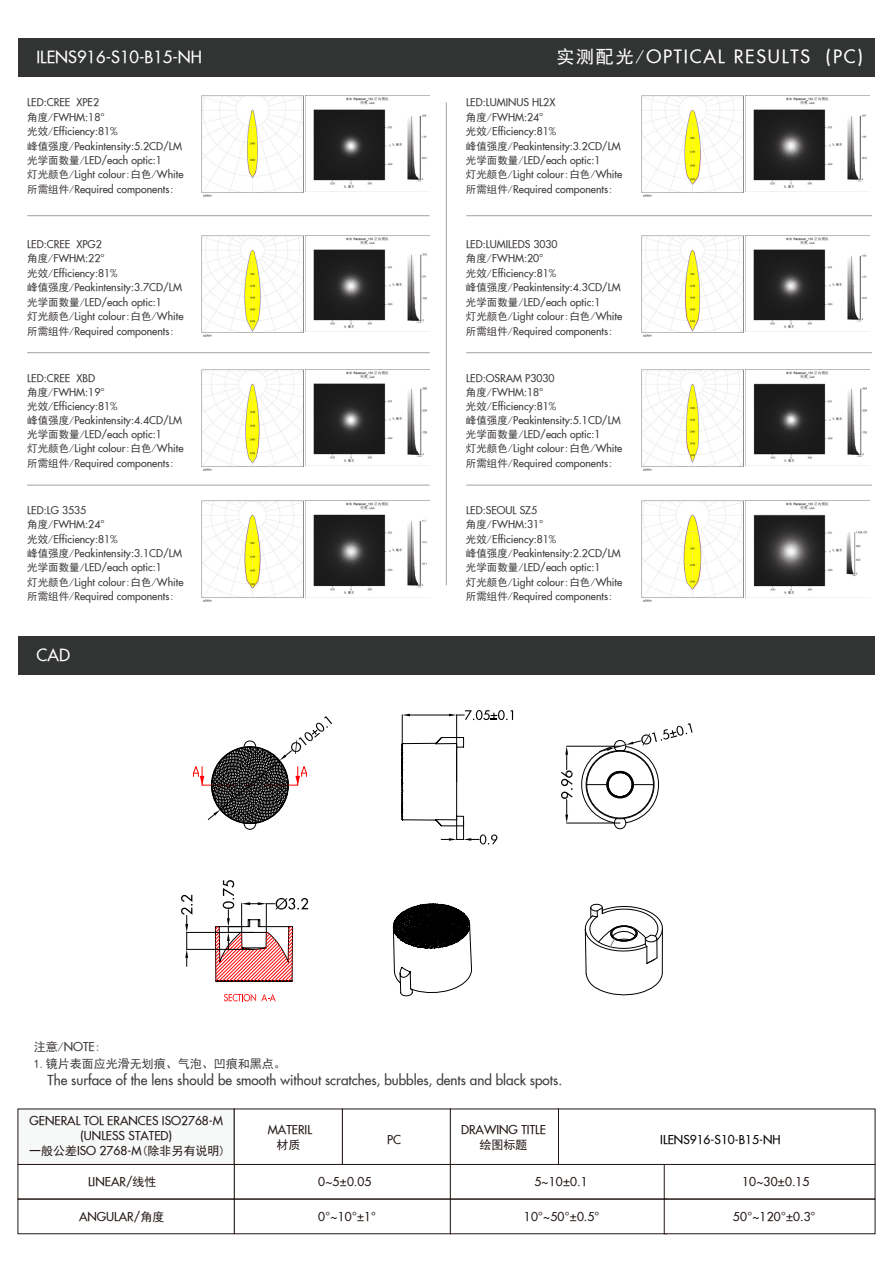
<style>
.page{position:relative;width:893px;height:1263px;background:#fff}
.page>*{position:absolute;margin:0;border:0;box-sizing:border-box;transform-origin:0 0}
.t1{font:18px "SFU Futura";letter-spacing:.1em;color:#fff}
.t2{font:16.5px "SFU Futura";color:#fff}
.t3{font:13.5px "SFU Futura";color:#3e3a39}
.t4{font:12px/15px "SFU Futura";color:#231815;text-align:center}
.t5{font:12px/17.4px "Sim Hei";color:#3e3a39}
.t6{font:12px "Sim Hei";color:#231815}
.t7{font:12px "SFU Futura";color:#000}
.t8{font:10.5px/14.4px "SFU Futura";color:#3e3a39}
.s1{font-family:"Sim Hei"}
.s2{font-family:"SFU Futura"}
</style>
<div class="page">
<div style="left:234px;top:1164px;width:217px;height:35px;border:1px solid #231815"></div>
<div style="left:450px;top:1164px;width:217px;height:35px;background:#fff;border:1px solid #231815"></div>
<div style="left:664px;top:1164px;width:211px;height:35px;background:#fff;border:1px solid #231815"></div>
<div style="left:234px;top:1199px;width:217px;height:35px;background:#fff;border:1px solid #231815"></div>
<div style="left:450px;top:1199px;width:217px;height:35px;background:#fff;border:1px solid #231815"></div>
<div style="left:664px;top:1199px;width:211px;height:35px;background:#fff;border:1px solid #231815"></div>
<div style="left:18px;top:1164px;width:216px;height:35px;background:#fff;border:1px solid #231815"></div>
<div style="left:18px;top:1199px;width:216px;height:35px;background:#fff;border:1px solid #231815"></div>
<div style="left:450px;top:1109px;width:109px;height:55px;background:#fff;border:1px solid #231815"></div>
<div style="left:18px;top:1109px;width:216px;height:55px;background:#f7f8f8"></div>
<div style="left:234px;top:1109px;width:109px;height:55px;background:#fff;border:1px solid #231815"></div>
<div style="left:18px;top:38px;width:857px;height:39px;background:#323333"></div>
<div style="left:18px;top:636px;width:857px;height:39px;background:#323333"></div>
<hr style="left:27px;top:215px;width:403px;height:1px;background:#9fa0a0">
<hr style="left:27px;top:352px;width:403px;height:1px;background:#9fa0a0">
<hr style="left:27px;top:485px;width:403px;height:1px;background:#9fa0a0">
<hr style="left:446px;top:103px;width:1px;height:482px;background:#9fa0a0">
<hr style="left:466px;top:215px;width:406px;height:1px;background:#9fa0a0">
<hr style="left:466px;top:352px;width:406px;height:1px;background:#9fa0a0">
<hr style="left:466px;top:485px;width:406px;height:1px;background:#9fa0a0">
<svg style="left:224px;top:997px;width:52px;height:5px"></svg>
<svg style="left:584px;top:903px;width:79px;height:93px"></svg>
<svg style="left:561px;top:723px;width:131px;height:106px"></svg>
<svg style="left:224px;top:737px;width:248px;height:260px"></svg>
<svg style="left:193px;top:716px;width:139px;height:114px"></svg>
<hr style="left:402px;top:715px;width:1px;height:66px;background:#000">
<hr style="left:456px;top:715px;width:1px;height:66px;background:#000">
<hr style="left:410px;top:715px;width:39px;height:1px;background:#000">
<svg style="left:402px;top:714px;width:8px;height:2px"></svg>
<svg style="left:449px;top:710px;width:64px;height:13px"></svg>
<svg style="left:441px;top:818px;width:57px;height:29px"></svg>
<hr style="left:187px;top:932px;width:67px;height:1px;background:#000">
<hr style="left:187px;top:949px;width:67px;height:1px;background:#000">
<svg style="left:181px;top:894px;width:12px;height:72px"></svg>
<svg style="left:215px;top:878px;width:94px;height:104px"></svg>
<img style="left:306px;top:95px;width:123px;height:97px">
<img style="left:201px;top:95px;width:102px;height:102px">
<img style="left:201px;top:235px;width:102px;height:102px">
<img style="left:306px;top:235px;width:123px;height:97px">
<img style="left:201px;top:369px;width:102px;height:102px">
<img style="left:306px;top:369px;width:123px;height:97px">
<img style="left:201px;top:500px;width:102px;height:102px">
<img style="left:306px;top:500px;width:123px;height:94px">
<img style="left:746px;top:95px;width:123px;height:97px">
<img style="left:641px;top:95px;width:102px;height:102px">
<img style="left:746px;top:235px;width:123px;height:97px">
<img style="left:641px;top:235px;width:102px;height:102px">
<img style="left:641px;top:369px;width:102px;height:102px">
<img style="left:746px;top:369px;width:123px;height:97px">
<img style="left:641px;top:500px;width:102px;height:102px">
<img style="left:746px;top:500px;width:123px;height:94px">
<h2 class="t2" style="left:36px;top:44px;width:167px">ILENS916-S10-B15-NH</h2>
<h1 class="t1" style="left:556px;top:43px;width:308px"><span class="s1">实测配光/</span>OPTICAL RESULTS (PC)</h1>
<p class="t8" style="left:27px;top:94px;width:158px">LED:CREE XPE2<br><span class="s1">角度/</span>FWHM:18°<br><span class="s1">光效/</span>Efficiency:81%<br><span class="s1">峰值强度/</span>Peakintensity:5.2CD/LM<span class="s1">光学面数量/</span>LED/each optic:1<br><span class="s1">灯光颜色/</span>Light colour<span class="s1">:白色/</span>White<span class="s1">所需组件/</span>Required components<span class="s1">:</span></p>
<p class="t8" style="left:27px;top:236px;width:76px">LED:CREE XPG2</p>
<p class="t8" style="left:27px;top:250px;width:158px"><span class="s1">角度/</span>FWHM:22°<br><span class="s1">光效/</span>Efficiency:81%<br><span class="s1">峰值强度/</span>Peakintensity:3.7CD/LM<span class="s1">光学面数量/</span>LED/each optic:1<br><span class="s1">灯光颜色/</span>Light colour<span class="s1">:白色/</span>White<span class="s1">所需组件/</span>Required components<span class="s1">:</span></p>
<p class="t8" style="left:27px;top:370px;width:69px">LED:CREE XBD</p>
<p class="t8" style="left:27px;top:384px;width:158px"><span class="s1">角度/</span>FWHM:19°<br><span class="s1">光效/</span>Efficiency:81%<br><span class="s1">峰值强度/</span>Peakintensity:4.4CD/LM<span class="s1">光学面数量/</span>LED/each optic:1<br><span class="s1">灯光颜色/</span>Light colour<span class="s1">:白色/</span>White<span class="s1">所需组件/</span>Required components<span class="s1">:</span></p>
<p class="t8" style="left:27px;top:502px;width:61px">LED:LG 3535</p>
<p class="t8" style="left:27px;top:516px;width:158px"><span class="s1">角度/</span>FWHM:24°<br><span class="s1">光效/</span>Efficiency:81%<br><span class="s1">峰值强度/</span>Peakintensity:3.1CD/LM<span class="s1">光学面数量/</span>LED/each optic:1<br><span class="s1">灯光颜色/</span>Light colour<span class="s1">:白色/</span>White<span class="s1">所需组件/</span>Required components<span class="s1">:</span></p>
<h2 class="t2" style="left:36px;top:642px;width:35px">CAD</h2>
<p class="t8" style="left:466px;top:94px;width:91px">LED:LUMINUS HL2X</p>
<p class="t8" style="left:466px;top:109px;width:158px"><span class="s1">角度/</span>FWHM:24°<br><span class="s1">光效/</span>Efficiency:81%<br><span class="s1">峰值强度/</span>Peakintensity:3.2CD/LM<span class="s1">光学面数量/</span>LED/each optic:1<br><span class="s1">灯光颜色/</span>Light colour<span class="s1">:白色/</span>White<span class="s1">所需组件/</span>Required components<span class="s1">:</span></p>
<p class="t8" style="left:466px;top:236px;width:93px">LED:LUMILEDS 3030</p>
<p class="t8" style="left:466px;top:250px;width:158px"><span class="s1">角度/</span>FWHM:20°<br><span class="s1">光效/</span>Efficiency:81%<br><span class="s1">峰值强度/</span>Peakintensity:4.3CD/LM<span class="s1">光学面数量/</span>LED/each optic:1<br><span class="s1">灯光颜色/</span>Light colour<span class="s1">:白色/</span>White<span class="s1">所需组件/</span>Required components<span class="s1">:</span></p>
<p class="t8" style="left:466px;top:370px;width:90px">LED:OSRAM P3030</p>
<p class="t8" style="left:466px;top:384px;width:158px"><span class="s1">角度/</span>FWHM:18°<br><span class="s1">光效/</span>Efficiency:81%<br><span class="s1">峰值强度/</span>Peakintensity:5.1CD/LM<span class="s1">光学面数量/</span>LED/each optic:1<br><span class="s1">灯光颜色/</span>Light colour<span class="s1">:白色/</span>White<span class="s1">所需组件/</span>Required components<span class="s1">:</span></p>
<p class="t8" style="left:466px;top:502px;width:72px">LED:SEOUL SZ5</p>
<p class="t8" style="left:466px;top:516px;width:158px"><span class="s1">角度/</span>FWHM:31°<br><span class="s1">光效/</span>Efficiency:81%<br><span class="s1">峰值强度/</span>Peakintensity:2.2CD/LM<span class="s1">光学面数量/</span>LED/each optic:1<br><span class="s1">灯光颜色/</span>Light colour<span class="s1">:白色/</span>White<span class="s1">所需组件/</span>Required components<span class="s1">:</span></p>
<p class="t5" style="left:34px;top:1038px;width:254px">注意/<span class="s2">NOTE</span>:<br>1.镜片表面应光滑无划痕、气泡、凹痕和黑点。</p>
<p class="t3" style="left:48px;top:1070px;width:516px">The surface of the lens should be smooth without scratches, bubbles, dents and black spots.</p>
<p class="t4" style="left:29px;top:1112px;width:195px">GENERAL TOL ERANCES ISO2768-M (UNLESS STATED)</p>
<p class="t4" style="left:88px;top:1173px;width:70px">LINEAR/<span class="s1">线性</span></p>
<p class="t4" style="left:318px;top:1173px;width:54px">0~5±0.05</p>
<p class="t4" style="left:534px;top:1173px;width:55px">5~10±0.1</p>
<p class="t4" style="left:79px;top:1208px;width:87px">ANGULAR/<span class="s1">角度</span></p>
<p class="t4" style="left:318px;top:1208px;width:59px">0°~10°±1°</p>
<p class="t4" style="left:524px;top:1208px;width:77px">10°~50°±0.5°</p>
<p class="t4" style="left:733px;top:1208px;width:84px">50°~120°±0.3°</p>
<p class="t4" style="left:268px;top:1121px;width:46px">MATERIL</p>
<p class="t4" style="left:461px;top:1121px;width:86px">DRAWING TITLE</p>
<p class="t7" style="left:660px;top:1130px;width:122px">ILENS916-S10-B15-NH</p>
<p class="t6" style="left:276px;top:1139px;width:25px">材质</p>
<p class="t4" style="left:387px;top:1131px;width:15px">PC</p>
<p class="t6" style="left:480px;top:1139px;width:49px">绘图标题</p>
<p class="t6" style="left:29px;top:1145px;width:198px">一般公差<span class="s2">ISO 2768-M</span>(除非另有说明)</p>
<p class="t4" style="left:742px;top:1173px;width:69px">10~30±0.15</p>
</div>
